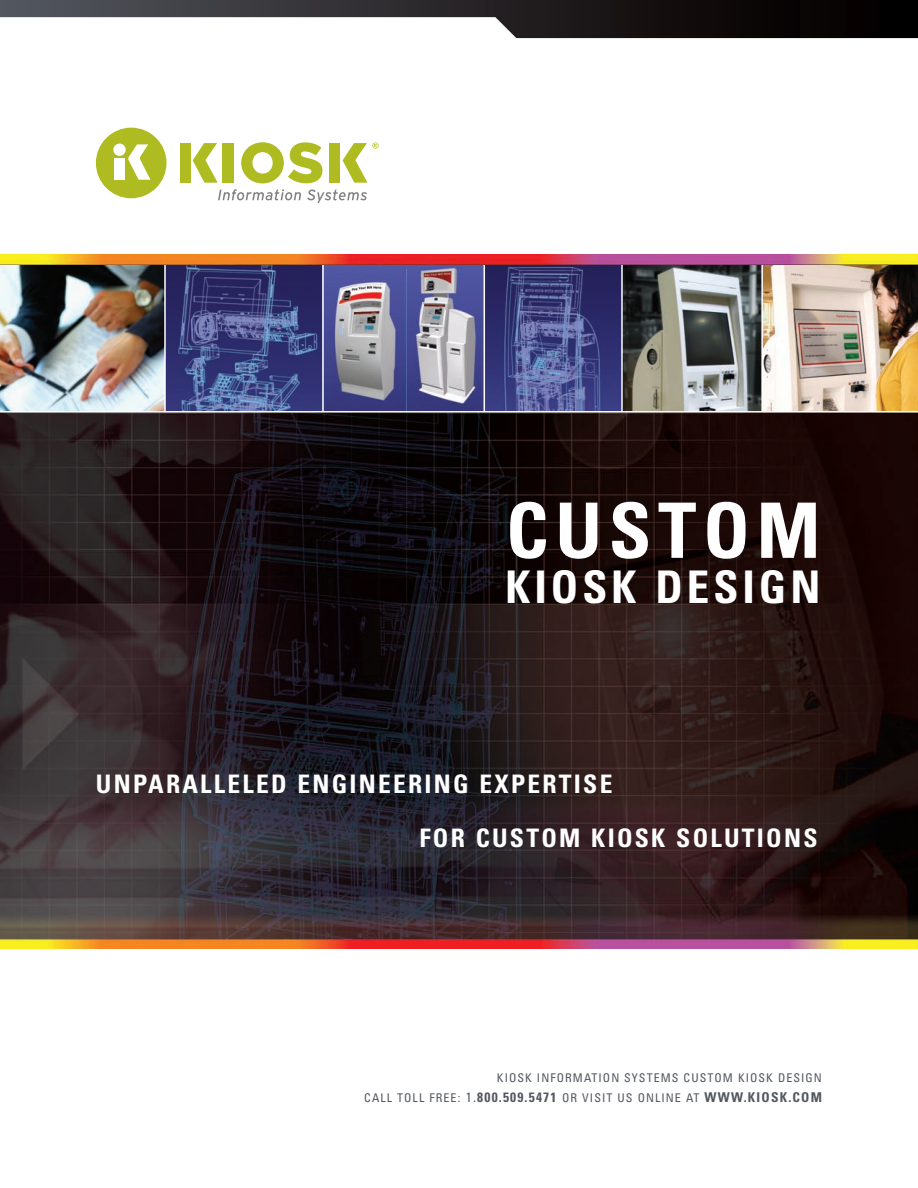
<style>
.page{position:relative;width:918px;height:1188px;background:#fff}
.page>*{position:absolute;margin:0;border:0;box-sizing:border-box;transform-origin:0 0}
.t1{font:700 condensed 76.5px "Univers";letter-spacing:.09em;color:#fff}
.t2{font:700 condensed 45px "Univers";letter-spacing:.09em;color:#fff}
.t3{font:700 condensed 25.5px/54.3px "Univers";letter-spacing:.09em;color:#fff}
.t4{font:condensed 12px/19.5px "Univers";letter-spacing:.09em;color:#535860;text-align:right}
.s1{font-size:13.5px}
.s2{font-weight:700;font-size:13.5px}
</style>
<div class="page">
<img style="left:0;top:413px;width:918px;height:536px">
<div style="left:223px;top:143px;width:11px;height:40px;background:#aebc21"></div>
<svg style="left:241px;top:142px;width:81px;height:41px"></svg>
<svg style="left:218px;top:189px;width:83px;height:11px"></svg>
<svg style="left:307px;top:189px;width:60px;height:14px"></svg>
<div style="left:180px;top:143px;width:11px;height:40px;background:#aebc21"></div>
<svg style="left:193px;top:143px;width:25px;height:40px"></svg>
<div style="left:329px;top:143px;width:11px;height:40px;background:#aebc21"></div>
<div style="left:96px;top:128px;width:71px;height:70px;background:#aebc21;border-radius:50%"></div>
<div style="left:114px;top:159px;width:11px;height:21px;background:#fff"></div>
<svg style="left:128px;top:144px;width:22px;height:36px"></svg>
<div style="left:113px;top:144px;width:13px;height:12px;background:#fff;border-radius:50%"></div>
<svg style="left:343px;top:143px;width:36px;height:40px"></svg>
<img style="left:0;top:264px;width:164px;height:147px">
<img style="left:166px;top:264px;width:156px;height:147px">
<svg style="left:324px;top:264px;width:160px;height:147px"></svg>
<svg style="left:485px;top:264px;width:136px;height:147px"></svg>
<svg style="left:623px;top:264px;width:138px;height:147px"></svg>
<img style="left:763px;top:264px;width:155px;height:147px">
<svg style="left:0;top:0;width:918px;height:38px"></svg>
<img style="left:0;top:254px;width:918px;height:10px">
<h1 class="t1" style="left:506px;top:503px;width:316px">CUSTOM</h1>
<h2 class="t2" style="left:505px;top:570px;width:316px">KIOSK DESIGN</h2>
<h3 class="t3" style="left:419px;top:759px;width:400px;text-indent:-323px">UNPARALLELED ENGINEERING EXPERTISE<br>FOR CUSTOM KIOSK SOLUTIONS</h3>
<p class="t4" style="left:364px;top:1069px;width:459px">KIOSK INFORMATION SYSTEMS CUSTOM KIOSK DESIGN<br>CALL TOLL FREE: <span class="s1">1.</span><span class="s2">800.509.5471</span> OR VISIT US ONLINE AT <span class="s2">WWW.KIOSK.COM</span></p>
</div>
